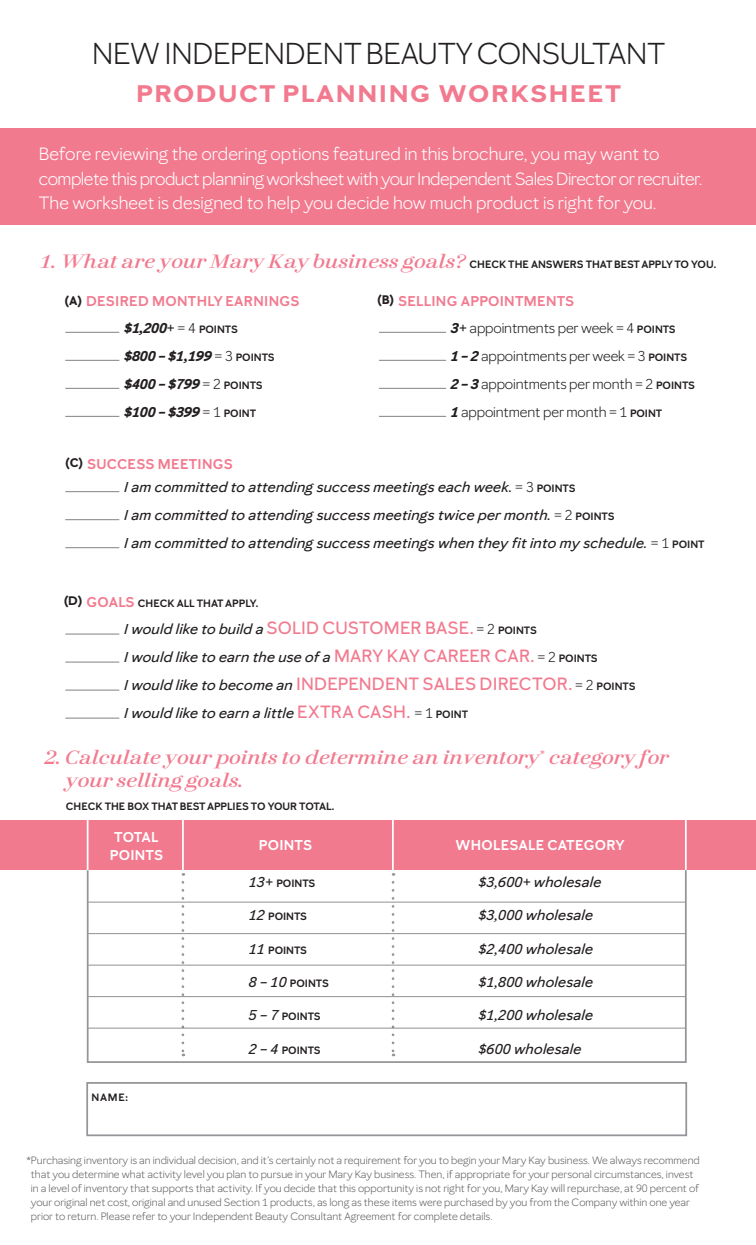
<style>
.page{position:relative;width:756px;height:1245px;background:#fff}
.page>*{position:absolute;margin:0;border:0;box-sizing:border-box;transform-origin:0 0}
.t1{font:29.75px "Mary Kay Sans";letter-spacing:-.01em;color:#231f20}
.t2{font:700 23.62px "Mary Kay Sans";letter-spacing:.06em;color:#f27a8f;scale:1.11 1}
.t3{font:italic 500 18.9px/22.8px "Mary Kay Serif 010";color:#f27a8f;scale:1.11 1}
.t4{font:17.5px/24.5px "Mary Kay Sans";letter-spacing:-.01em;color:#fff}
.t5{font:500 17.5px "Mary Kay Sans";letter-spacing:.01em;color:#f27a8f}
.t6{font:italic 500 14.17px/28px "Mary Kay Sans";letter-spacing:.02em;color:#231f20}
.t7{font:14.17px/28px "Mary Kay Sans";letter-spacing:-.01em;color:#231f20}
.t8{font:italic 700 14px/28px "Mary Kay Sans";color:#231f20}
.t9{font:600 14px "Mary Kay Sans";letter-spacing:.02em;color:#f27a8f}
.t10{font:600 14px/17.5px "Mary Kay Sans";letter-spacing:.02em;color:#fff;text-align:center}
.t11{font:10.5px/14px "Mary Kay Sans";color:#636366}
.t12{font:600 10.5px "Mary Kay Sans";color:#231f20}
.s1{font-family:"Mary Kay Sans";font-weight:600;font-style:normal;font-size:10.5px;color:#231f20}
.s2{font-weight:700;font-size:12.25px;color:#231f20}
.s3{font-weight:500;font-style:normal;font-size:14.17px}
.s4{font-weight:400;font-style:normal;font-size:14.17px}
.s5{font-weight:600;font-style:normal;font-size:10.5px}
.s6{font-weight:700;font-style:italic;font-size:14px}
.s7{font-weight:500}
.s8{font-weight:600;font-size:10.5px}
.s9{font-weight:400;font-style:normal}
.s10{font-size:14px;color:#f27a8f}
.s11{font-style:normal;font-size:17.5px;color:#f27a8f}
.s12{font-style:italic;font-size:14.17px;color:#231f20}
.s13{font-weight:400;font-size:14.17px;color:#231f20}
.s14{font-weight:600;font-size:10.5px;color:#231f20}
.s15{font-weight:500;font-style:italic;font-size:14.17px}
</style>
<div class="page">
<div style="left:87px;top:824px;width:600px;height:238px;background:#fff;border:2px solid #939598"></div>
<div style="left:0;top:820px;width:756px;height:50px;background:#f27a8f"></div>
<div style="left:0;top:128px;width:756px;height:96px;background:#f27a8f"></div>
<hr style="left:65px;top:332px;width:54px;height:1px;background:#808285">
<hr style="left:65px;top:360px;width:54px;height:1px;background:#808285">
<hr style="left:65px;top:388px;width:54px;height:1px;background:#808285">
<hr style="left:65px;top:416px;width:54px;height:1px;background:#808285">
<hr style="left:65px;top:491px;width:54px;height:1px;background:#808285">
<hr style="left:65px;top:519px;width:54px;height:1px;background:#808285">
<hr style="left:65px;top:547px;width:54px;height:1px;background:#808285">
<hr style="left:65px;top:633px;width:54px;height:1px;background:#808285">
<hr style="left:65px;top:661px;width:54px;height:1px;background:#808285">
<hr style="left:65px;top:689px;width:54px;height:1px;background:#808285">
<hr style="left:65px;top:717px;width:54px;height:1px;background:#808285">
<hr style="left:379px;top:332px;width:67px;height:1px;background:#808285">
<hr style="left:379px;top:360px;width:67px;height:1px;background:#808285">
<hr style="left:379px;top:388px;width:67px;height:1px;background:#808285">
<hr style="left:379px;top:416px;width:67px;height:1px;background:#808285">
<div style="left:86px;top:1081px;width:601px;height:55px;background:#fff;border:2px solid #939598"></div>
<svg style="left:182px;top:882px;width:2px;height:174px"></svg>
<svg style="left:392px;top:882px;width:2px;height:174px"></svg>
<hr style="left:89px;top:901px;width:596px;height:1px;background:#231f20">
<hr style="left:89px;top:933px;width:596px;height:1px;background:#231f20">
<hr style="left:89px;top:964px;width:596px;height:1px;background:#231f20">
<hr style="left:89px;top:996px;width:596px;height:1px;background:#231f20">
<hr style="left:89px;top:1027px;width:596px;height:1px;background:#231f20">
<hr style="left:182px;top:819px;width:2px;height:51px;background:#fff">
<hr style="left:87px;top:819px;width:2px;height:51px;background:#fff">
<hr style="left:392px;top:819px;width:2px;height:53px;background:#fff">
<hr style="left:685px;top:816px;width:2px;height:54px;background:#fff">
<h1 class="t1" style="left:92px;top:35px;width:575px">NEW INDEPENDENT BEAUTY CONSULTANT</h1>
<h2 class="t2" style="left:136px;top:79px;width:438px">PRODUCT PLANNING WORKSHEET</h2>
<p class="t4" style="left:39px;top:142px;width:665px">Before reviewing the ordering options featured in this brochure, you may want to complete this product planning worksheet with your Independent Sales Director or recruiter.<br>The worksheet is designed to help you decide how much product is right for you.</p>
<h3 class="t3" style="left:40px;top:249px;width:610px">1. What are your Mary Kay business goals? <span class="s1">CHECK THE ANSWERS THAT BEST APPLY TO YOU.</span></h3>
<h3 class="t9" style="left:65px;top:292px;width:236px"><span class="s2">(A)</span> DESIRED MONTHLY EARNINGS</h3>
<h3 class="t9" style="left:377px;top:292px;width:198px"><span class="s2">(B)</span> SELLING APPOINTMENTS</h3>
<h3 class="t8" style="left:124px;top:313px;width:152px">$1,200<span class="s3">+</span> <span class="s4">= 4</span> <span class="s5">POINTS<br></span>$800 – $1,199 <span class="s4">= 3</span> <span class="s5">POINTS </span>$400 – $799 <span class="s4">= 2</span> <span class="s5">POINTS </span>$100 – $399 <span class="s4">= 1</span> <span class="s5">POINT</span></h3>
<h3 class="t9" style="left:66px;top:455px;width:169px"><span class="s2">(C)</span> SUCCESS MEETINGS</h3>
<h3 class="t7" style="left:451px;top:313px;width:246px"><span class="s6">3</span><span class="s7">+</span> appointments per week = 4 <span class="s8">POINTS<br></span><span class="s6">1 – 2</span> appointments per week = 3 <span class="s8">POINTS </span><span class="s6">2 – 3</span> appointments per month = 2 <span class="s8">POINTS </span><span class="s6">1</span> appointment per month = 1 <span class="s8">POINT</span></h3>
<h3 class="t6" style="left:124px;top:473px;width:582px">I am committed to attending success meetings each week. <span class="s9">= 3</span> <span class="s5">POINTS<br></span>I am committed to attending success meetings twice per month. <span class="s9">= 2</span> <span class="s5">POINTS<br></span>I am committed to attending success meetings when they fit into my schedule. <span class="s9">= 1</span> <span class="s5">POINT</span></h3>
<p class="t12" style="left:64px;top:597px;width:196px"><sup>(D)</sup> <span class="s10">GOALS</span> CHECK ALL THAT APPLY.</p>
<h3 class="t6" style="left:124px;top:615px;width:475px">I would like to build a <span class="s11">SOLID CUSTOMER BASE.</span> <span class="s9">= 2</span> <span class="s5">POINTS<br></span>I would like to earn the use of a <span class="s11">MARY KAY CAREER CAR.</span> <span class="s9">= 2</span> <span class="s5">POINTS</span></h3>
<h3 class="t5" style="left:124px;top:673px;width:513px"><span class="s12">I would like to become an</span> INDEPENDENT SALES DIRECTOR. <span class="s13">= 2</span> <span class="s14">POINTS</span></h3>
<h3 class="t6" style="left:124px;top:699px;width:345px">I would like to earn a little <span class="s11">EXTRA CASH.</span> <span class="s9">= 1</span> <span class="s5">POINT</span></h3>
<h3 class="t3" style="left:66px;top:745px;width:545px;text-indent:-21px">2. Calculate your points to determine an inventory<sup>*</sup> category for your selling goals.</h3>
<p class="t12" style="left:66px;top:799px;width:270px">CHECK THE BOX THAT BEST APPLIES TO YOUR TOTAL.</p>
<h3 class="t10" style="left:110px;top:828px;width:55px">TOTAL<br>POINTS</h3>
<h3 class="t10" style="left:259px;top:836px;width:55px">POINTS</h3>
<h3 class="t10" style="left:456px;top:836px;width:170px">WHOLESALE CATEGORY</h3>
<p class="t12" style="left:92px;top:1090px;width:38px">NAME:</p>
<p class="t12" style="left:249px;top:877px;width:68px"><span class="s15">13+</span> POINTS</p>
<h3 class="t6" style="left:478px;top:868px;width:124px">$3,600+ wholesale</h3>
<p class="t12" style="left:249px;top:910px;width:60px"><span class="s15">12</span> POINTS</p>
<h3 class="t6" style="left:478px;top:901px;width:116px">$3,000 wholesale</h3>
<p class="t12" style="left:249px;top:943px;width:60px"><span class="s15">11</span> POINTS</p>
<h3 class="t6" style="left:478px;top:934px;width:116px">$2,400 wholesale</h3>
<p class="t12" style="left:249px;top:976px;width:81px"><span class="s15">8 – 10</span> POINTS</p>
<h3 class="t6" style="left:478px;top:967px;width:116px">$1,800 wholesale</h3>
<p class="t12" style="left:249px;top:1010px;width:73px"><span class="s15">5 – 7</span> POINTS</p>
<h3 class="t6" style="left:478px;top:1001px;width:116px">$1,200 wholesale</h3>
<p class="t12" style="left:249px;top:1043px;width:73px"><span class="s15">2 – 4</span> POINTS</p>
<h3 class="t6" style="left:478px;top:1034px;width:105px">$600 wholesale</h3>
<p class="t11" style="left:31px;top:1152px;width:670px;text-indent:-5px">*Purchasing inventory is an individual decision, and it’s certainly not a requirement for you to begin your Mary Kay business. We always recommend that you determine what activity level you plan to pursue in your Mary Kay business. Then, if appropriate for your personal circumstances, invest in a level of inventory that supports that activity. If you decide that this opportunity is not right for you, Mary Kay will repurchase, at 90 percent of your original net cost, original and unused Section 1 products, as long as these items were purchased by you from the Company within one year prior to return. Please refer to your Independent Beauty Consultant Agreement for complete details.</p>
</div>
